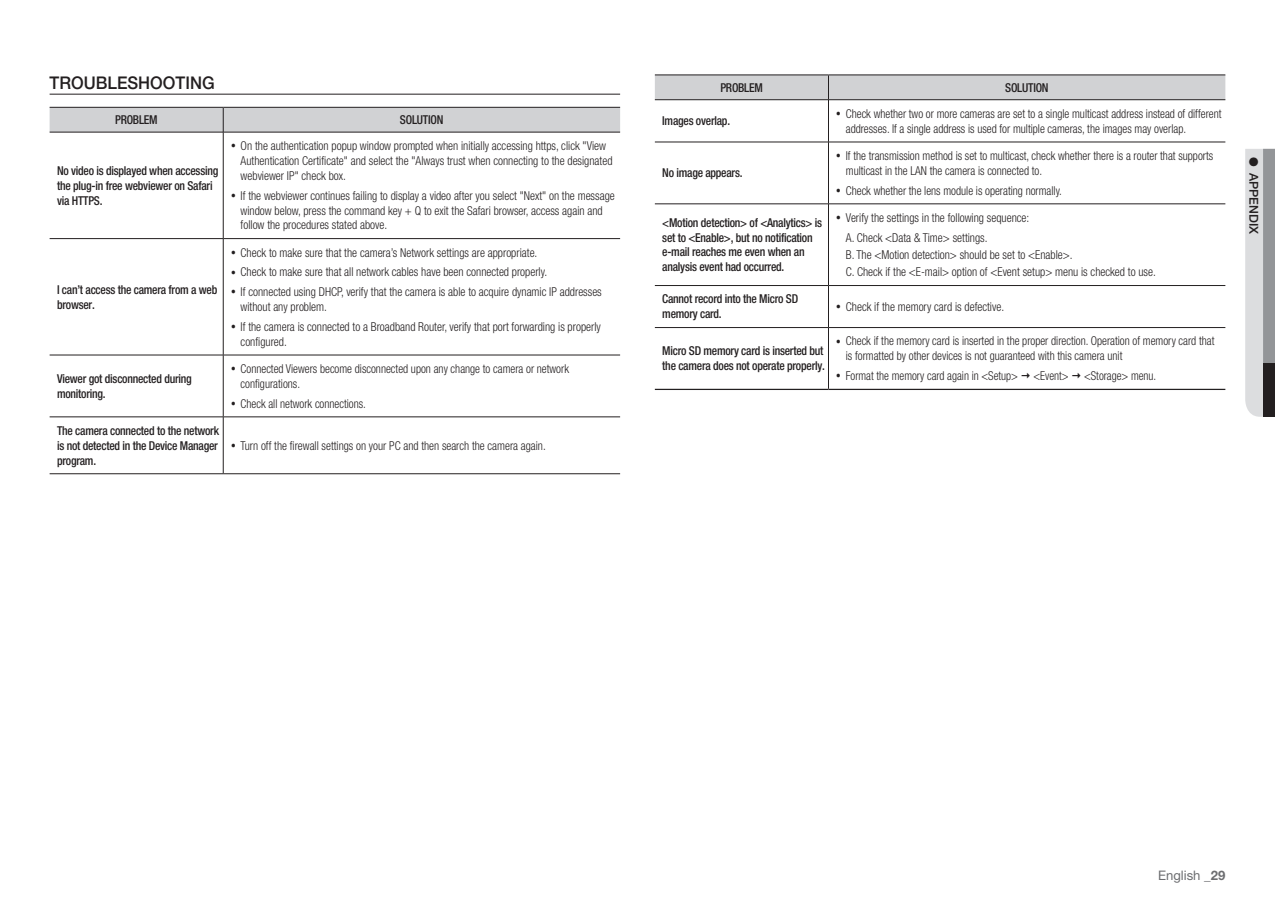
<style>
.page{position:relative;width:1275px;height:903px;background:#fff}
.page>*{position:absolute;margin:0;border:0;box-sizing:border-box;transform-origin:0 0}
.t1{font:500 17.5px "Helvetica Neue cp";color:#231f20;scale:.95 1}
.t2{font:13.12px "Helvetica Neue cp";color:#6c6d70}
.t3{font:300 condensed 12.25px/19.8px "Helvetica Neue cp";color:#231f20;scale:.95 1}
.t4{font:300 condensed 12.25px/14.9px "Helvetica Neue cp";color:#231f20;scale:.93 1}
.t5{font:500 condensed 12.25px/14.9px "Helvetica Neue cp";letter-spacing:-.02em;color:#231f20;scale:.95 1}
.t6{font:300 condensed 12.25px "Helvetica Neue cp";color:#231f20;scale:.94 1}
.t7{font:300 condensed 12.25px "Helvetica Neue cp";color:#231f20;scale:.92 1}
.t8{font:500 12.25px "Helvetica Neue cp";color:#231f20}
.s1{font-weight:700}
</style>
<div class="page">
<svg style="left:1245px;top:149px;width:30px;height:268px;background:#c3c4c6"></svg>
<div style="left:1263px;top:363px;width:12px;height:54px;background:#231f20"></div>
<hr style="left:655px;top:74px;width:173px;height:1px;background:#231f20">
<hr style="left:828px;top:74px;width:397px;height:1px;background:#231f20">
<hr style="left:828px;top:100px;width:1px;height:42px;background:#231f20">
<hr style="left:655px;top:142px;width:173px;height:1px;background:#231f20">
<hr style="left:828px;top:142px;width:397px;height:1px;background:#231f20">
<hr style="left:828px;top:142px;width:1px;height:62px;background:#231f20">
<hr style="left:828px;top:204px;width:1px;height:81px;background:#231f20">
<hr style="left:828px;top:286px;width:1px;height:41px;background:#231f20">
<hr style="left:828px;top:328px;width:1px;height:61px;background:#231f20">
<svg style="left:655px;top:75px;width:570px;height:25px;background:#c8c9cb"></svg>
<hr style="left:655px;top:285px;width:173px;height:1px;background:#231f20">
<hr style="left:828px;top:285px;width:397px;height:1px;background:#231f20">
<hr style="left:655px;top:327px;width:173px;height:1px;background:#231f20">
<hr style="left:828px;top:327px;width:397px;height:1px;background:#231f20">
<hr style="left:655px;top:389px;width:173px;height:1px;background:#231f20">
<hr style="left:828px;top:389px;width:397px;height:1px;background:#231f20">
<hr style="left:655px;top:204px;width:173px;height:1px;background:#231f20">
<hr style="left:828px;top:204px;width:397px;height:1px;background:#231f20">
<hr style="left:50px;top:94px;width:570px;height:1px;background:#231f20">
<hr style="left:50px;top:132px;width:173px;height:1px;background:#231f20">
<hr style="left:223px;top:132px;width:397px;height:1px;background:#231f20">
<hr style="left:223px;top:132px;width:1px;height:106px;background:#231f20">
<hr style="left:50px;top:238px;width:173px;height:1px;background:#231f20">
<hr style="left:223px;top:238px;width:397px;height:1px;background:#231f20">
<hr style="left:223px;top:239px;width:1px;height:116px;background:#231f20">
<hr style="left:50px;top:355px;width:173px;height:1px;background:#231f20">
<hr style="left:223px;top:355px;width:397px;height:1px;background:#231f20">
<hr style="left:223px;top:355px;width:1px;height:62px;background:#231f20">
<hr style="left:50px;top:416px;width:173px;height:1px;background:#231f20">
<hr style="left:223px;top:416px;width:397px;height:1px;background:#231f20">
<hr style="left:223px;top:417px;width:1px;height:56px;background:#231f20">
<hr style="left:50px;top:473px;width:173px;height:1px;background:#231f20">
<hr style="left:223px;top:473px;width:397px;height:1px;background:#231f20">
<svg style="left:50px;top:107px;width:570px;height:25px;background:#c8c9cb"></svg>
<h1 class="t1" style="left:50px;top:73px;width:175px">TROUBLESHOOTING</h1>
<p class="t5" style="left:115px;top:112px;width:46px">PROBLEM</p>
<p class="t5" style="left:400px;top:112px;width:47px">SOLUTION</p>
<p class="t5" style="left:57px;top:163px;width:171px">No video is displayed when accessing the plug-in free webviewer on Safari via HTTPS.</p>
<p class="t5" style="left:57px;top:282px;width:170px">I can’t access the camera from a web browser.</p>
<p class="t3" style="left:241px;top:138px;width:393px;line-height:14.9px">On the authentication popup window prompted when initially accessing https, click "View<br>Authentication Certificate" and select the "Always trust when connecting to the designated webviewer IP" check box.</p>
<p class="t3" style="left:241px;top:188px;width:395px;line-height:14.9px">If the webviewer continues failing to display a video after you select "Next" on the message window below, press the command key + Q to exit the Safari browser, access again and follow the procedures stated above.</p>
<p class="t3" style="left:241px;top:242px;width:382px">Check to make sure that the camera’s Network settings are appropriate.<br>Check to make sure that all network cables have been connected properly.<br>If connected using DHCP, verify that the camera is able to acquire dynamic IP addresses</p>
<p class="t3" style="left:241px;top:297px;width:381px">without any problem.<br>If the camera is connected to a Broadband Router, verify that port forwarding is properly</p>
<p class="t3" style="left:241px;top:332px;width:50px">configured.</p>
<p class="t5" style="left:57px;top:371px;width:143px">Viewer got disconnected during monitoring.</p>
<p class="t4" style="left:241px;top:361px;width:355px">Connected Viewers become disconnected upon any change to camera or network configurations.</p>
<p class="t4" style="left:241px;top:396px;width:136px">Check all network connections.</p>
<p class="t5" style="left:57px;top:423px;width:172px;text-align:justify">The camera connected to the network is not detected in the Device Manager program.</p>
<p class="t6" style="left:241px;top:438px;width:326px">Turn off the firewall settings on your PC and then search the camera again.</p>
<p class="t5" style="left:720px;top:80px;width:46px">PROBLEM</p>
<p class="t5" style="left:1005px;top:80px;width:47px">SOLUTION</p>
<p class="t5" style="left:662px;top:114px;width:73px">Images overlap.</p>
<p class="t4" style="left:846px;top:106px;width:405px">Check whether two or more cameras are set to a single multicast address instead of different addresses. If a single address is used for multiple cameras, the images may overlap.</p>
<p class="t5" style="left:662px;top:166px;width:86px">No image appears.</p>
<p class="t4" style="left:846px;top:148px;width:396px">If the transmission method is set to multicast, check whether there is a router that supports multicast in the LAN the camera is connected to.</p>
<p class="t4" style="left:846px;top:183px;width:234px">Check whether the lens module is operating normally.</p>
<p class="t5" style="left:662px;top:215px;width:170px">&lt;Motion detection&gt; of &lt;Analytics&gt; is set to &lt;Enable&gt;, but no notification e-mail reaches me even when an analysis event had occurred.</p>
<p class="t3" style="left:846px;top:208px;width:195px">Verify the settings in the following sequence:<br>A. Check &lt;Data &amp; Time&gt; settings.</p>
<p class="t3" style="left:846px;top:246px;width:328px;line-height:17.3px">B. The &lt;Motion detection&gt; should be set to &lt;Enable&gt;.<br>C. Check if the &lt;E-mail&gt; option of &lt;Event setup&gt; menu is checked to use.</p>
<p class="t5" style="left:662px;top:292px;width:144px">Cannot record into the Micro SD memory card.</p>
<p class="t3" style="left:846px;top:297px;width:168px">Check if the memory card is defective.</p>
<p class="t5" style="left:662px;top:344px;width:173px">Micro SD memory card is inserted but the camera does not operate properly.</p>
<p class="t4" style="left:846px;top:334px;width:398px">Check if the memory card is inserted in the proper direction. Operation of memory card that is formatted by other devices is not guaranteed with this camera unit</p>
<p class="t7" style="left:846px;top:369px;width:189px">Format the memory card again in &lt;Setup&gt;</p>
<p class="t7" style="left:1033px;top:369px;width:40px">&lt;Event&gt;</p>
<p class="t7" style="left:1084px;top:369px;width:80px">&lt;Storage&gt; menu.</p>
<p class="t8" style="left:1261px;top:157px;width:79px;rotate:90deg">● APPENDIX</p>
<p class="t2" style="left:1158px;top:867px;width:69px">English _<span class="s1">29</span></p>
</div>
